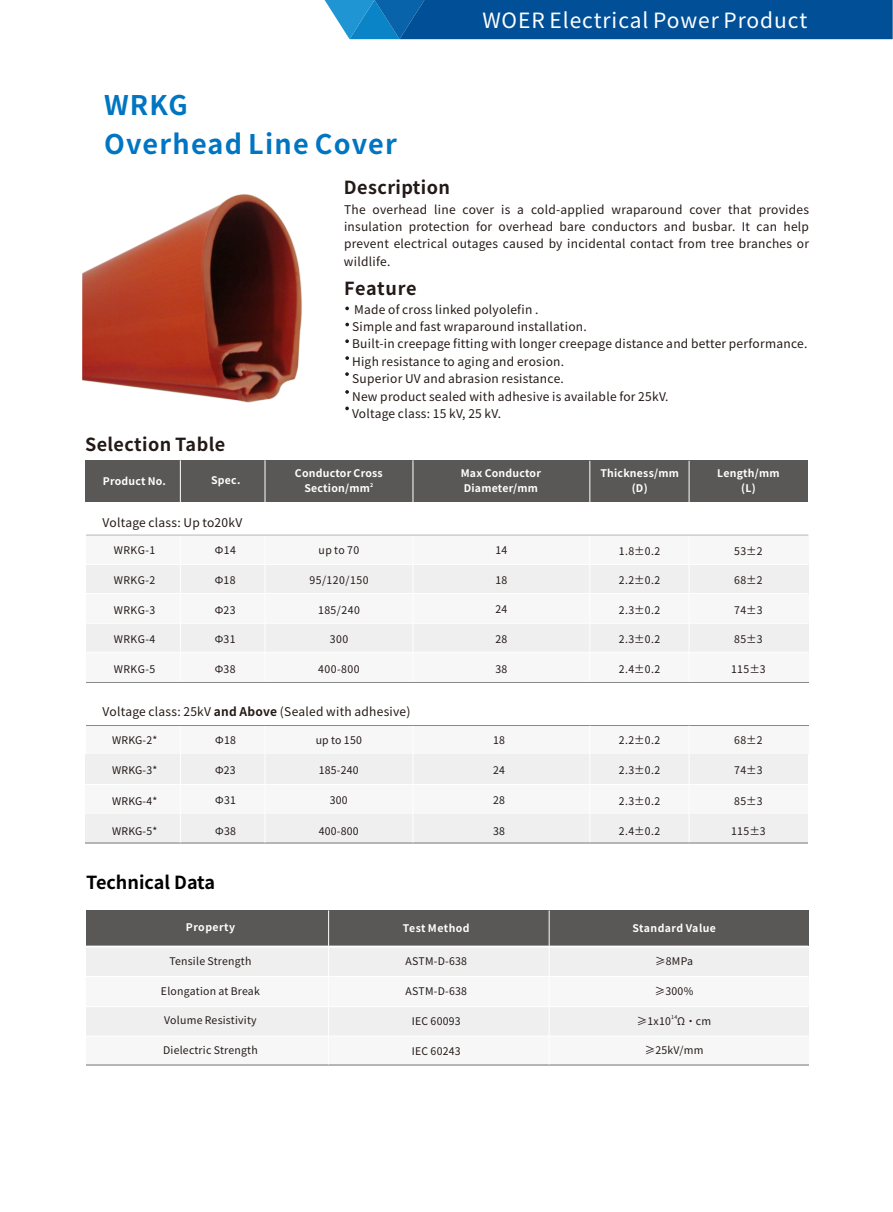
<style>
.page{position:relative;width:893px;height:1212px;background:#fff}
.page>*{position:absolute;margin:0;border:0;box-sizing:border-box;transform-origin:0 0}
.t1{font:700 27px/39.2px "Source Han Sans SC";letter-spacing:.045em;color:#0075c2}
.t2{font:21px "Source Han Sans SC";letter-spacing:.045em;color:#fff}
.t3{font:700 18px "Source Han Sans SC";letter-spacing:.025em;color:#231916}
.t4{font:700 18px "Source Han Sans SC";color:#000}
.t5{font:12px/17.4px "Source Han Sans SC";letter-spacing:.02em;color:#231916;text-align:justify}
.t6{font:10.5px "Source Han Sans SC";letter-spacing:.02em;color:#231916}
.t7{font:700 10.5px/15.1px "Source Han Sans SC";letter-spacing:.025em;color:#fff;text-align:center}
.t8{font:700 10.5px "Source Han Sans SC";letter-spacing:.045em;color:#fff}
.t9{font:5.25px "Source Han Sans SC";color:#231916}
.t10{font:700 5.25px "Source Han Sans SC";color:#fff}
.s1{font-weight:700}
</style>
<div class="page">
<svg style="left:325px;top:0;width:568px;height:39px;background:#07599e"></svg>
<img style="left:82px;top:194px;width:220px;height:209px">
<div style="left:86px;top:460px;width:722px;height:42px;background:#595857"></div>
<div style="left:86px;top:535px;width:723px;height:29px;background:#f7f7f8"></div>
<div style="left:86px;top:594px;width:722px;height:29px;background:#f7f7f8"></div>
<div style="left:86px;top:725px;width:722px;height:29px;background:#f7f7f8"></div>
<div style="left:85px;top:785px;width:723px;height:28px;background:#f7f7f8"></div>
<div style="left:86px;top:565px;width:722px;height:29px;background:#efeff0"></div>
<div style="left:86px;top:623px;width:722px;height:29px;background:#efeff0"></div>
<div style="left:86px;top:653px;width:722px;height:29px;background:#f7f7f8"></div>
<div style="left:85px;top:755px;width:723px;height:29px;background:#efeff0"></div>
<div style="left:85px;top:815px;width:723px;height:29px;background:#efeff0"></div>
<hr style="left:86px;top:593px;width:722px;height:1px;background:#fff">
<hr style="left:86px;top:623px;width:722px;height:1px;background:#fff">
<hr style="left:86px;top:682px;width:722px;height:1px;background:#898989">
<hr style="left:86px;top:725px;width:722px;height:1px;background:#898989">
<hr style="left:85px;top:842px;width:722px;height:2px;background:#b5b5b6">
<hr style="left:265px;top:460px;width:1px;height:221px;background:#fff">
<hr style="left:180px;top:460px;width:1px;height:221px;background:#fff">
<hr style="left:265px;top:726px;width:1px;height:116px;background:#fff">
<hr style="left:180px;top:726px;width:1px;height:116px;background:#fff">
<hr style="left:413px;top:460px;width:1px;height:221px;background:#fff">
<hr style="left:413px;top:726px;width:1px;height:116px;background:#fff">
<hr style="left:589px;top:461px;width:1px;height:221px;background:#fff">
<hr style="left:689px;top:461px;width:1px;height:221px;background:#fff">
<hr style="left:589px;top:726px;width:1px;height:116px;background:#fff">
<hr style="left:689px;top:726px;width:1px;height:116px;background:#fff">
<svg style="left:345px;top:307px;width:4px;height:3px"></svg>
<svg style="left:345px;top:323px;width:4px;height:3px"></svg>
<svg style="left:345px;top:339px;width:4px;height:4px"></svg>
<svg style="left:345px;top:372px;width:4px;height:4px"></svg>
<svg style="left:345px;top:356px;width:4px;height:4px"></svg>
<svg style="left:345px;top:390px;width:4px;height:4px"></svg>
<svg style="left:345px;top:407px;width:4px;height:3px"></svg>
<hr style="left:86px;top:535px;width:722px;height:1px;background:#b5b5b6">
<div style="left:86px;top:911px;width:722px;height:35px;background:#595857"></div>
<div style="left:86px;top:977px;width:723px;height:29px;background:#f7f7f8"></div>
<div style="left:86px;top:1036px;width:723px;height:29px;background:#f7f7f8"></div>
<div style="left:86px;top:947px;width:723px;height:30px;background:#efeff0"></div>
<div style="left:86px;top:1006px;width:723px;height:30px;background:#efeff0"></div>
<hr style="left:86px;top:976px;width:722px;height:1px;background:#fff">
<hr style="left:86px;top:1006px;width:722px;height:1px;background:#fff">
<hr style="left:86px;top:1035px;width:722px;height:1px;background:#fff">
<hr style="left:86px;top:1064px;width:723px;height:1px;background:#b5b5b6">
<hr style="left:328px;top:910px;width:1px;height:154px;background:#fff">
<hr style="left:549px;top:910px;width:1px;height:154px;background:#fff">
<h1 class="t1" style="left:104px;top:85px;width:294px">WRKG<br>Overhead Line Cover</h1>
<h3 class="t3" style="left:344px;top:179px;width:108px">Description</h3>
<h2 class="t2" style="left:482px;top:9px;width:326px">WOER Electrical Power Product</h2>
<p class="t5" style="left:344px;top:200px;width:467px">The overhead line cover is a cold-applied wraparound cover that provides insulation protection for overhead bare conductors and busbar. It can help prevent electrical outages caused by incidental contact from tree branches or wildlife.</p>
<h3 class="t3" style="left:344px;top:279px;width:74px">Feature</h3>
<h3 class="t3" style="left:85px;top:435px;width:142px">Selection Table</h3>
<p class="t7" style="left:103px;top:474px;width:65px">Product No.</p>
<p class="t7" style="left:211px;top:472px;width:31px">Spec.</p>
<p class="t5" style="left:103px;top:514px;width:141px">Voltage class: Up to20kV</p>
<p class="t6" style="left:215px;top:545px;width:23px">Ф14</p>
<p class="t6" style="left:215px;top:575px;width:22px">Ф18</p>
<p class="t6" style="left:215px;top:604px;width:22px">Ф23</p>
<p class="t6" style="left:215px;top:634px;width:22px">Ф31</p>
<p class="t6" style="left:215px;top:663px;width:22px">Ф38</p>
<p class="t6" style="left:114px;top:545px;width:43px">WRKG-1</p>
<p class="t6" style="left:114px;top:575px;width:43px">WRKG-2</p>
<p class="t6" style="left:114px;top:604px;width:43px">WRKG-3</p>
<p class="t6" style="left:114px;top:634px;width:43px">WRKG-4</p>
<p class="t6" style="left:114px;top:663px;width:43px">WRKG-5</p>
<p class="t5" style="left:354px;top:300px;width:186px">Made of cross linked polyolefin .</p>
<p class="t5" style="left:352px;top:335px;width:457px">Built-in creepage fitting with longer creepage distance and better performance.</p>
<p class="t5" style="left:352px;top:318px;width:236px">Simple and fast wraparound installation.</p>
<p class="t5" style="left:352px;top:370px;width:213px">Superior UV and abrasion resistance.</p>
<p class="t5" style="left:352px;top:405px;width:151px">Voltage class: 15 kV, 25 kV.</p>
<p class="t5" style="left:352px;top:352px;width:214px">High resistance to aging and erosion.</p>
<p class="t5" style="left:352px;top:387px;width:318px">New product sealed with adhesive is available for 25kV.</p>
<p class="t7" style="left:295px;top:465px;width:89px">Conductor Cross</p>
<p class="t10" style="left:370px;top:482px;width:5px">2</p>
<p class="t7" style="left:304px;top:480px;width:67px">Section/mm</p>
<p class="t6" style="left:319px;top:545px;width:42px">up to 70</p>
<p class="t6" style="left:309px;top:575px;width:61px">95/120/150</p>
<p class="t6" style="left:318px;top:604px;width:43px">185/240</p>
<p class="t6" style="left:330px;top:634px;width:20px">300</p>
<p class="t6" style="left:318px;top:663px;width:43px">400-800</p>
<p class="t7" style="left:461px;top:465px;width:82px;text-align:left">Max Conductor<br>Diameter/mm</p>
<p class="t7" style="left:600px;top:465px;width:80px">Thickness/mm (D)</p>
<p class="t7" style="left:717px;top:465px;width:64px">Length/mm (L)</p>
<p class="t6" style="left:495px;top:545px;width:14px">14</p>
<p class="t6" style="left:495px;top:574px;width:14px">18</p>
<p class="t6" style="left:495px;top:604px;width:14px">24</p>
<p class="t6" style="left:495px;top:634px;width:14px">28</p>
<p class="t6" style="left:495px;top:663px;width:14px">38</p>
<p class="t6" style="left:619px;top:545px;width:43px">1.8±0.2</p>
<p class="t6" style="left:619px;top:575px;width:43px">2.2±0.2</p>
<p class="t6" style="left:619px;top:604px;width:43px">2.3±0.2</p>
<p class="t6" style="left:619px;top:634px;width:43px">2.3±0.2</p>
<p class="t6" style="left:619px;top:664px;width:43px">2.4±0.2</p>
<p class="t6" style="left:734px;top:545px;width:30px">53±2</p>
<p class="t6" style="left:734px;top:575px;width:30px">68±2</p>
<p class="t6" style="left:734px;top:604px;width:30px">74±3</p>
<p class="t6" style="left:734px;top:634px;width:30px">85±3</p>
<p class="t6" style="left:731px;top:664px;width:36px">115±3</p>
<p class="t5" style="left:103px;top:702px;width:309px">Voltage class: 25kV <span class="s1">and Above</span> (Sealed with adhesive)</p>
<p class="t6" style="left:112px;top:734px;width:47px">WRKG-2*</p>
<p class="t6" style="left:112px;top:765px;width:47px">WRKG-3*</p>
<p class="t6" style="left:112px;top:795px;width:47px">WRKG-4*</p>
<p class="t6" style="left:112px;top:826px;width:47px">WRKG-5*</p>
<p class="t6" style="left:215px;top:734px;width:22px">Ф18</p>
<p class="t6" style="left:215px;top:765px;width:22px">Ф23</p>
<p class="t6" style="left:215px;top:795px;width:22px">Ф31</p>
<p class="t6" style="left:215px;top:825px;width:22px">Ф38</p>
<p class="t6" style="left:316px;top:734px;width:48px">up to 150</p>
<p class="t6" style="left:319px;top:765px;width:42px">185-240</p>
<p class="t6" style="left:330px;top:795px;width:19px">300</p>
<p class="t6" style="left:319px;top:825px;width:42px">400-800</p>
<p class="t6" style="left:493px;top:734px;width:13px">18</p>
<p class="t6" style="left:493px;top:765px;width:13px">24</p>
<p class="t6" style="left:493px;top:795px;width:13px">28</p>
<p class="t6" style="left:493px;top:825px;width:13px">38</p>
<p class="t6" style="left:619px;top:735px;width:43px">2.2±0.2</p>
<p class="t6" style="left:619px;top:765px;width:43px">2.3±0.2</p>
<p class="t6" style="left:619px;top:795px;width:43px">2.3±0.2</p>
<p class="t6" style="left:619px;top:826px;width:43px">2.4±0.2</p>
<h3 class="t4" style="left:86px;top:873px;width:130px">Technical Data</h3>
<p class="t8" style="left:186px;top:922px;width:51px">Property</p>
<p class="t8" style="left:403px;top:923px;width:68px">Test Method</p>
<p class="t8" style="left:632px;top:923px;width:85px">Standard Value</p>
<p class="t6" style="left:169px;top:955px;width:84px">Tensile Strength</p>
<p class="t6" style="left:161px;top:985px;width:100px">Elongation at Break</p>
<p class="t6" style="left:164px;top:1015px;width:94px">Volume Resistivity</p>
<p class="t6" style="left:163px;top:1045px;width:96px">Dielectric Strength</p>
<p class="t6" style="left:655px;top:956px;width:39px">≥8MPa</p>
<p class="t6" style="left:655px;top:985px;width:40px">≥300%</p>
<p class="t6" style="left:637px;top:1015px;width:76px">≥1x10 Ω·cm</p>
<p class="t6" style="left:406px;top:956px;width:63px">ASTM-D-638</p>
<p class="t6" style="left:406px;top:986px;width:63px">ASTM-D-638</p>
<p class="t6" style="left:412px;top:1015px;width:50px">IEC 60093</p>
<p class="t6" style="left:412px;top:1045px;width:50px">IEC 60243</p>
<p class="t9" style="left:671px;top:1015px;width:8px">14</p>
<p class="t6" style="left:645px;top:1045px;width:60px">≥25kV/mm</p>
<p class="t6" style="left:734px;top:735px;width:30px">68±2</p>
<p class="t6" style="left:734px;top:765px;width:30px">74±3</p>
<p class="t6" style="left:734px;top:795px;width:30px">85±3</p>
<p class="t6" style="left:731px;top:826px;width:36px">115±3</p>
</div>
